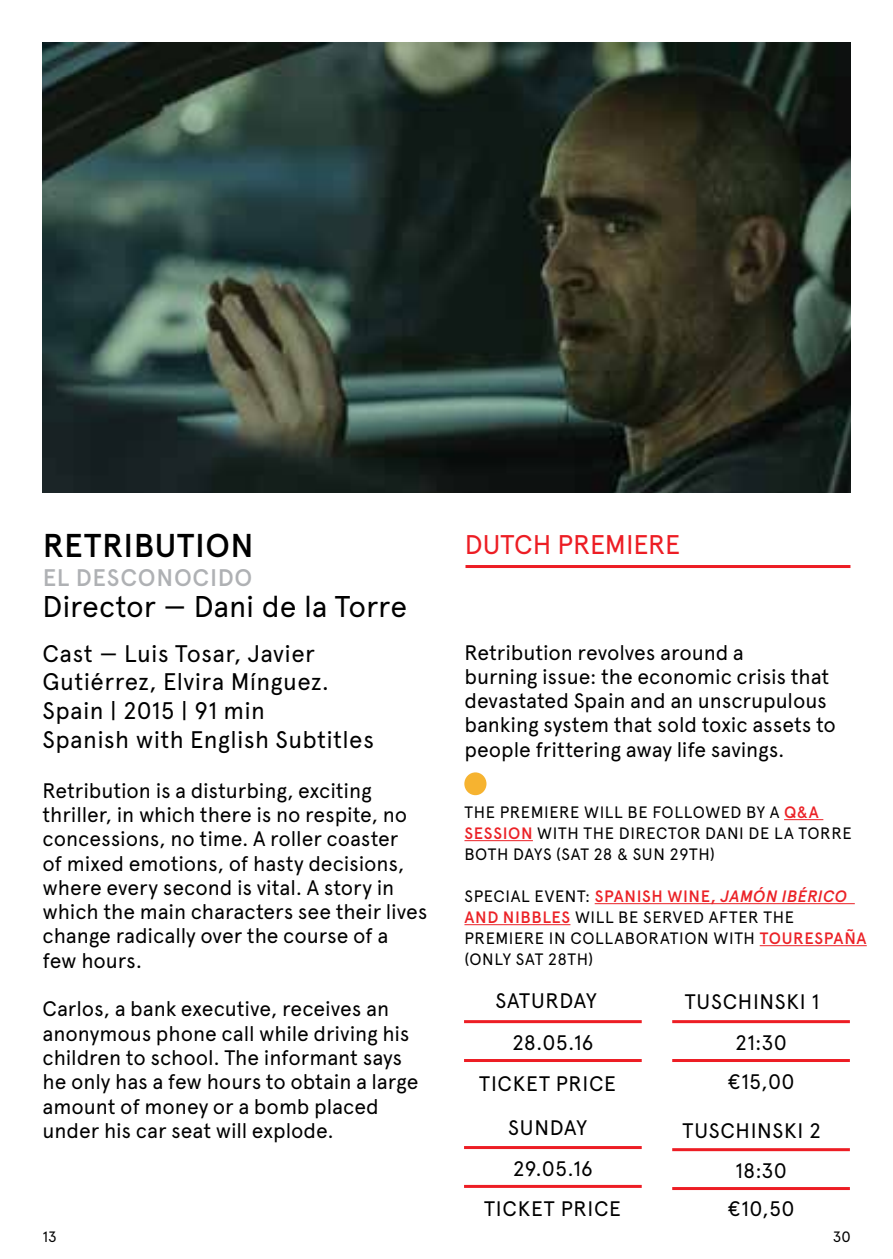
<style>
.page{position:relative;width:893px;height:1259px;background:#fff}
.page>*{position:absolute;margin:0;border:0;box-sizing:border-box;transform-origin:0 0}
.t1{font:500 33px "Apercu";letter-spacing:.015em;color:#000}
.t2{font:30px "Apercu";letter-spacing:-.005em;color:#000}
.t3{font:27px "Apercu";color:#ed1d24}
.t4{font:24px/28.8px "Apercu";letter-spacing:.015em;color:#000}
.t5{font:500 24px "Apercu";letter-spacing:.03em;color:#afb1b4}
.t6{font:21px/24.3px "Apercu";letter-spacing:-.005em;color:#000}
.t7{font:16.5px "Apercu";letter-spacing:.035em;color:#000}
.t8{font:500 16.5px "Apercu";letter-spacing:.035em;color:#eb2227}
.t9{font:15px "Apercu";color:#000}
.s1{font-weight:500;color:#eb2227}
.s2{font-weight:400;color:#000}
.s3{font-style:italic}
</style>
<div class="page">
<img style="left:43px;top:43px;width:807px;height:449px">
<hr style="left:464px;top:1020px;width:178px;height:3px;background:#ed1d24">
<hr style="left:464px;top:1059px;width:178px;height:3px;background:#ed1d24">
<hr style="left:672px;top:1020px;width:178px;height:3px;background:#ed1d24">
<hr style="left:672px;top:1059px;width:178px;height:3px;background:#ed1d24">
<hr style="left:784px;top:819px;width:39px;height:1px;background:#eb2227">
<hr style="left:464px;top:840px;width:69px;height:1px;background:#eb2227">
<hr style="left:595px;top:903px;width:260px;height:1px;background:#eb2227">
<hr style="left:464px;top:924px;width:106px;height:1px;background:#eb2227">
<hr style="left:760px;top:945px;width:107px;height:1px;background:#eb2227">
<div style="left:464px;top:772px;width:22px;height:23px;background:#f6b330;border-radius:50%"></div>
<hr style="left:672px;top:1148px;width:178px;height:3px;background:#ed1d24">
<hr style="left:672px;top:1187px;width:178px;height:3px;background:#ed1d24">
<hr style="left:464px;top:1146px;width:178px;height:3px;background:#ed1d24">
<hr style="left:464px;top:1185px;width:178px;height:3px;background:#ed1d24">
<hr style="left:465px;top:565px;width:385px;height:3px;background:#ed1d24">
<h1 class="t1" style="left:43px;top:525px;width:212px">RETRI BUTION</h1>
<h2 class="t2" style="left:43px;top:588px;width:366px">Director — Dani de la Torre</h2>
<p class="t5" style="left:43px;top:563px;width:211px">EL DESCONOCI DO</p>
<p class="t3" style="left:465px;top:528px;width:35px">Dutch</p>
<p class="t3" style="left:558px;top:528px;width:32px">Premiere</p>
<p class="t4" style="left:43px;top:638px;width:333px">Cast — Luis Tosar, Javier<br>Gutiérrez, Elvira Mínguez.<br>Spain | 2015 | 91 min<br>Spanish with English Subtitles</p>
<p class="t6" style="left:43px;top:778px;width:387px">Retribution is a disturbing, exciting thriller, in which there is no respite, no concessions, no time. A roller coaster<br>of mixed emotions, of hasty decisions, where every second is vital. A story in which the main characters see their lives change radically over the course of a few hours.</p>
<p class="t6" style="left:43px;top:996px;width:377px">Carlos, a bank executive, receives an anonymous phone call while driving his children to school. The informant says he only has a few hours to obtain a large amount of money or a bomb placed under his car seat will explode.</p>
<p class="t6" style="left:512px;top:980px;width:83px;line-height:41.4px;text-indent:-17px">Saturday<br>28.05.16</p>
<p class="t6" style="left:464px;top:640px;width:373px">Retribution revolves around a<br>burning issue: the economic crisis that devastated Spain and an unscrupulous banking system that sold toxic assets to people frittering away life savings.</p>
<p class="t7" style="left:464px;top:802px;width:57px">The Premiere</p>
<p class="t7" style="left:584px;top:802px;width:11px">will</p>
<p class="t7" style="left:627px;top:802px;width:37px">be followed</p>
<p class="t7" style="left:746px;top:802px;width:74px">by a <span class="s1">Q&amp;A</span></p>
<p class="t8" style="left:464px;top:823px;width:84px">SESSION <span class="s2">with</span></p>
<p class="t7" style="left:583px;top:823px;width:11px">the</p>
<p class="t7" style="left:619px;top:823px;width:11px">director</p>
<p class="t7" style="left:705px;top:823px;width:21px">Dani</p>
<p class="t7" style="left:748px;top:823px;width:71px">de la Torre</p>
<p class="t7" style="left:464px;top:844px;width:12px">both</p>
<p class="t7" style="left:513px;top:844px;width:11px">days</p>
<p class="t7" style="left:556px;top:844px;width:160px">(Sat 28 &amp; Sun 29th)</p>
<p class="t7" style="left:464px;top:886px;width:20px">Special</p>
<p class="t7" style="left:534px;top:886px;width:11px">event</p>
<p class="t8" style="left:585px;top:886px;width:264px"><span class="s2">:</span> SPAN ISH WINE , <span class="s3">JAMÓN IBÉRICO</span></p>
<p class="t8" style="left:464px;top:907px;width:12px">AND</p>
<p class="t8" style="left:503px;top:907px;width:29px">NIBBLE</p>
<p class="t7" style="left:562px;top:907px;width:24px"><span class="s1">S</span> will</p>
<p class="t7" style="left:618px;top:907px;width:36px">be served</p>
<p class="t7" style="left:709px;top:907px;width:11px">after</p>
<p class="t7" style="left:763px;top:907px;width:11px">the</p>
<p class="t7" style="left:464px;top:928px;width:21px">Premiere</p>
<p class="t7" style="left:549px;top:928px;width:33px">in collaboration</p>
<p class="t7" style="left:713px;top:928px;width:11px">with</p>
<p class="t8" style="left:760px;top:928px;width:108px">TOURESPAÑA</p>
<p class="t7" style="left:464px;top:949px;width:29px">(Only</p>
<p class="t7" style="left:516px;top:949px;width:79px">Sat 28th)</p>
<p class="t6" style="left:685px;top:989px;width:25px">Tuschinski</p>
<p class="t6" style="left:812px;top:989px;width:9px">1</p>
<p class="t6" style="left:735px;top:1030px;width:53px">21:30</p>
<p class="t6" style="left:727px;top:1069px;width:69px">€15,00</p>
<p class="t6" style="left:479px;top:1071px;width:25px">Ticket</p>
<p class="t6" style="left:556px;top:1071px;width:25px">Price</p>
<p class="t6" style="left:508px;top:1107px;width:86px;line-height:40.5px">Sunday<br>29.05.16</p>
<p class="t6" style="left:484px;top:1196px;width:25px">Ticket</p>
<p class="t6" style="left:561px;top:1196px;width:25px">Price</p>
<p class="t6" style="left:682px;top:1118px;width:25px">Tuschinski</p>
<p class="t6" style="left:809px;top:1118px;width:13px">2</p>
<p class="t6" style="left:727px;top:1151px;width:69px;line-height:38.4px;text-align:center">18:30 €10,50</p>
<p class="t9" style="left:43px;top:1227px;width:16px">13</p>
<p class="t9" style="left:833px;top:1227px;width:19px">30</p>
</div>
